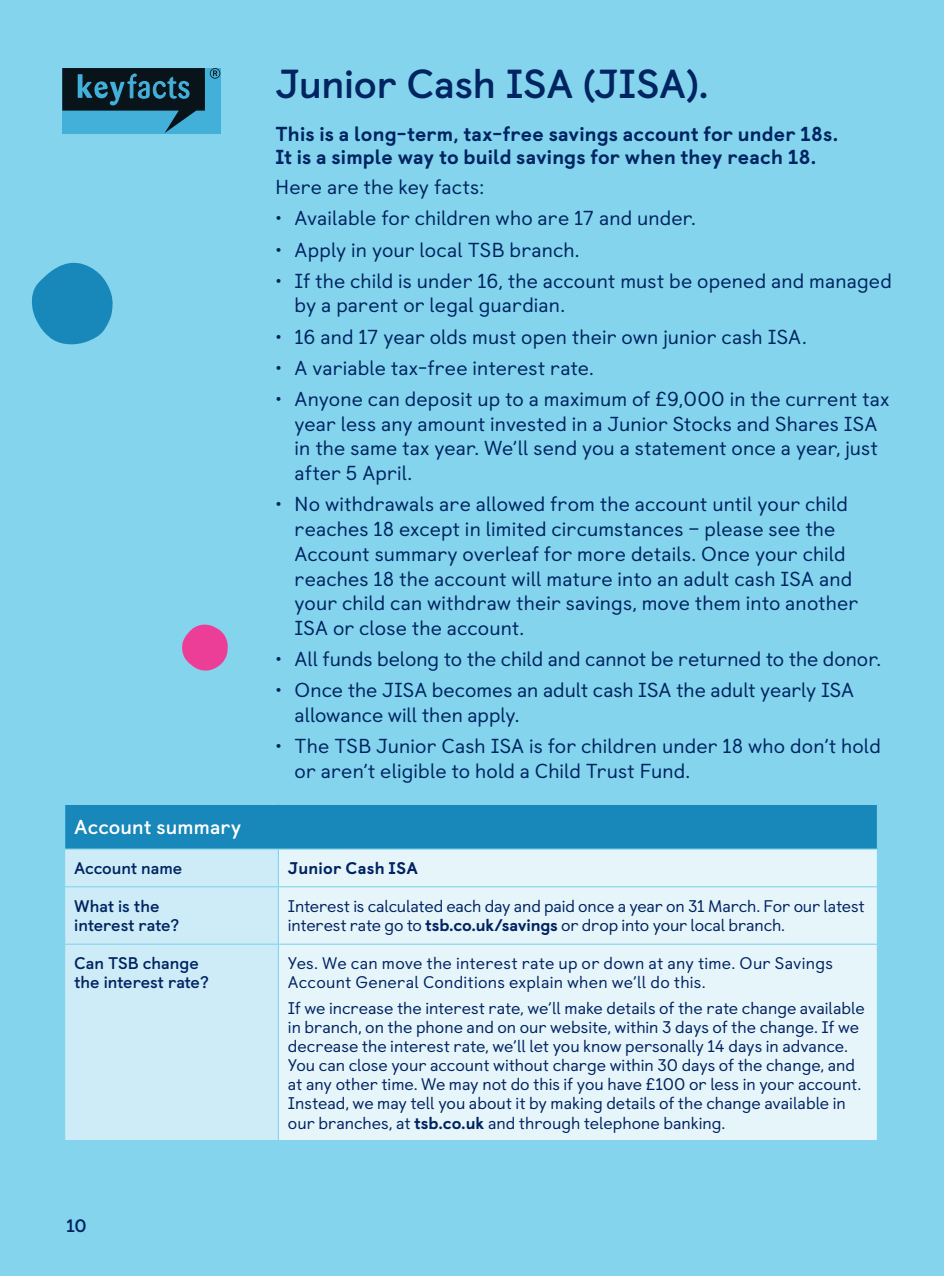
<style>
.page{position:relative;width:944px;height:1276px;background:#83d4ec}
.page>*{position:absolute;margin:0;border:0;box-sizing:border-box;transform-origin:0 0}
.Subheading{font:700 40.5px "TSB Castledown";letter-spacing:-.01em;color:#002361}
.Body_text{font:20.25px/24.8px "TSB Castledown";letter-spacing:.005em;color:#002361}
.Body_text-2{font:800 20.25px/23.6px "TSB Castledown";letter-spacing:.005em;color:#002361}
.Body_text-3{font:700 20.25px "TSB Castledown";letter-spacing:.005em;color:#fff}
.t1{font:700 18px "TSB Castledown";color:#002361}
.Body_text-4{font:16.88px/19.1px "TSB Castledown";color:#002361}
.Body_text-5{font:700 16.88px/19.1px "TSB Castledown";color:#002361}
.Body_text-6{font:800 16.88px "TSB Castledown";letter-spacing:.015em;color:#002361}
.s1{font-weight:800}
</style>
<div class="page">
<svg style="left:31px;top:262px;width:82px;height:83px"></svg>
<svg style="left:182px;top:624px;width:46px;height:47px"></svg>
<div style="left:65px;top:804px;width:812px;height:45px;background:#1887b9"></div>
<div style="left:65px;top:849px;width:213px;height:291px;background:#cdecf7"></div>
<div style="left:279px;top:849px;width:598px;height:291px;background:#e6f5fa"></div>
<hr style="left:64px;top:804px;width:214px;height:1px;background:#83d4ec">
<hr style="left:278px;top:804px;width:600px;height:1px;background:#83d4ec">
<hr style="left:64px;top:848px;width:214px;height:1px;background:#83d4ec">
<hr style="left:278px;top:848px;width:600px;height:1px;background:#83d4ec">
<hr style="left:64px;top:886px;width:214px;height:1px;background:#83d4ec">
<hr style="left:278px;top:886px;width:600px;height:1px;background:#83d4ec">
<hr style="left:64px;top:943px;width:214px;height:1px;background:#83d4ec">
<hr style="left:278px;top:943px;width:600px;height:1px;background:#83d4ec">
<svg style="left:62px;top:68px;width:158px;height:65px"></svg>
<p class="Subheading" style="left:275px;top:59px;width:435px">Junior Cash ISA (JISA).</p>
<p class="Body_text-2" style="left:275px;top:122px;width:564px">This is a long-term, tax-free savings account for under 18s.<br>It is a simple way to build savings for when they reach 18.</p>
<p class="Body_text" style="left:275px;top:175px;width:210px">Here are the key facts:</p>
<p class="Body_text" style="left:275px;top:206px;width:422px">• Available for children who are 17 and under.</p>
<p class="Body_text" style="left:275px;top:237px;width:306px">• Apply in your local TSB branch.</p>
<p class="Body_text" style="left:295px;top:268px;width:599px;text-indent:-19px">• If the child is under 16, the account must be opened and managed by a parent or legal guardian.</p>
<p class="Body_text" style="left:275px;top:324px;width:533px">• 16 and 17 year olds must open their own junior cash ISA.</p>
<p class="Body_text" style="left:275px;top:355px;width:320px">• A variable tax-free interest rate.</p>
<p class="Body_text" style="left:295px;top:386px;width:596px;text-indent:-19px">• Anyone can deposit up to a maximum of £9,000 in the current tax year less any amount invested in a Junior Stocks and Shares ISA in the same tax year. We’ll send you a statement once a year, just after 5 April.</p>
<p class="Body_text" style="left:295px;top:492px;width:565px;text-indent:-19px">• No withdrawals are allowed from the account until your child reaches 18 except in limited circumstances – please see the Account summary overleaf for more details. Once your child reaches 18 the account will mature into an adult cash ISA and your child can withdraw their savings, move them into another ISA or close the account.</p>
<p class="Body_text" style="left:275px;top:647px;width:607px">• All funds belong to the child and cannot be returned to the donor.</p>
<p class="Body_text" style="left:295px;top:678px;width:561px;text-indent:-19px">• Once the JISA becomes an adult cash ISA the adult yearly ISA allowance will then apply.</p>
<p class="Body_text" style="left:295px;top:734px;width:588px;text-indent:-19px">• The TSB Junior Cash ISA is for children under 18 who don’t hold or aren’t eligible to hold a Child Trust Fund.</p>
<p class="Body_text-3" style="left:74px;top:814px;width:169px">Account summary</p>
<p class="Body_text-5" style="left:74px;top:859px;width:110px">Account name</p>
<p class="Body_text-6" style="left:288px;top:857px;width:132px">Junior Cash ISA</p>
<p class="Body_text-5" style="left:74px;top:896px;width:107px">What is the interest rate?</p>
<p class="Body_text-4" style="left:288px;top:896px;width:578px">Interest is calculated each day and paid once a year on 31 March. For our latest interest rate go to <span class="s1">tsb.co.uk/savings</span> or drop into your local branch.</p>
<p class="Body_text-5" style="left:74px;top:954px;width:136px">Can TSB change the interest rate?</p>
<p class="Body_text-4" style="left:288px;top:953px;width:546px">Yes. We can move the interest rate up or down at any time. Our Savings<br>Account General Conditions explain when we’ll do this.</p>
<p class="Body_text-4" style="left:288px;top:998px;width:578px">If we increase the interest rate, we’ll make details of the rate change available in branch, on the phone and on our website, within 3 days of the change. If we decrease the interest rate, we’ll let you know personally 14 days in advance.<br>You can close your account without charge within 30 days of the change, and at any other time. We may not do this if you have £100 or less in your account.<br>Instead, we may tell you about it by making details of the change available in our branches, at <span class="s1">tsb.co.uk</span> and through telephone banking.</p>
<p class="t1" style="left:66px;top:1214px;width:22px">10</p>
</div>
